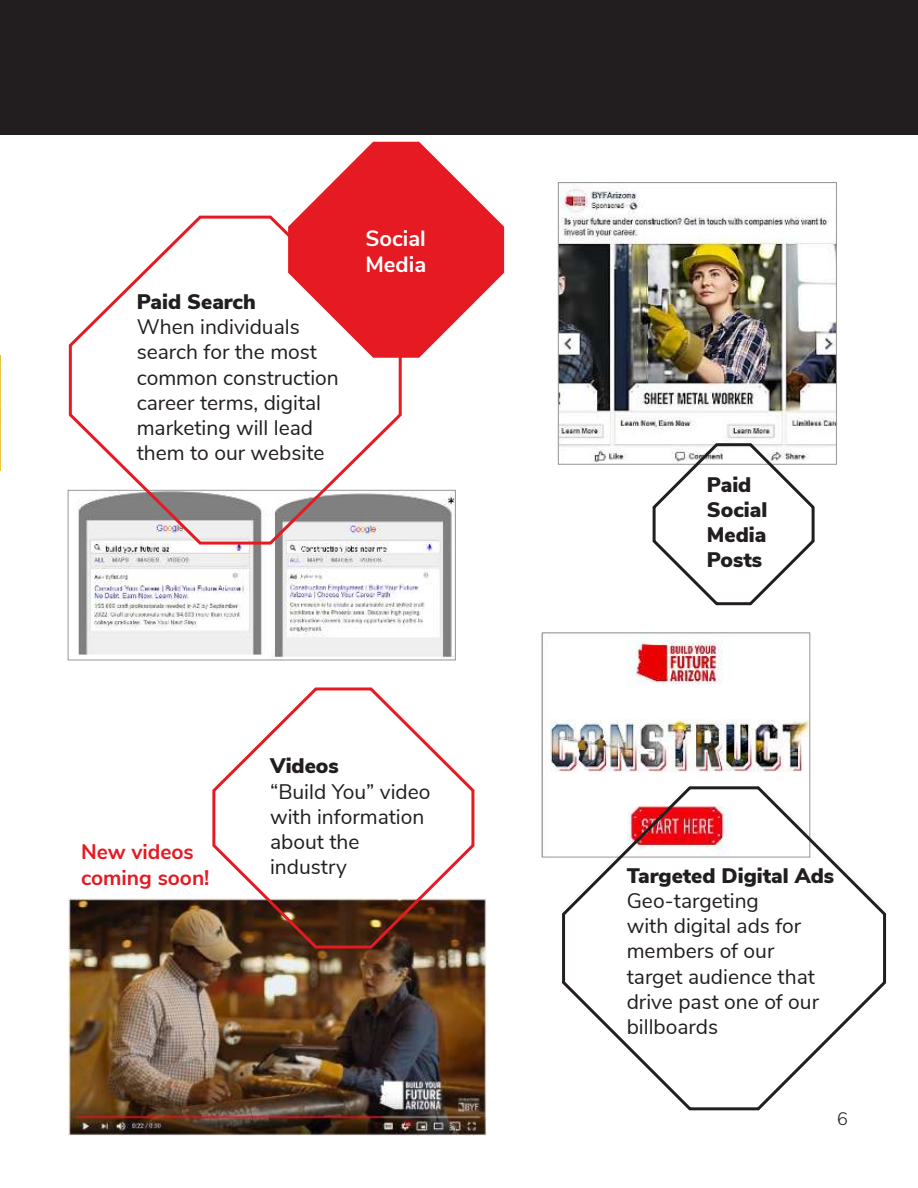
<style>
.page{position:relative;width:918px;height:1188px;background:#fff}
.page>*{position:absolute;margin:0;border:0;box-sizing:border-box;transform-origin:0 0}
.t1{font:700 22.05px/26.4px "Nunito Sans";color:#fff}
.t2{font:21px/25.2px "Nunito Sans";color:#221e20}
.t3{font:900 21px/25.2px "Nunito Sans";color:#221e20}
.t4{font:700 21px/25.2px "Nunito Sans";color:#e51a22}
.t5{font:300 18px "Nunito Sans";color:#231f20}
</style>
<div class="page">
<img style="left:0;top:355px;width:1px;height:116px">
<img style="left:550px;top:633px;width:261px;height:151px">
<div style="left:542px;top:633px;width:268px;height:224px;border:1px solid #939598"></div>
<div style="left:0;top:0;width:918px;height:135px;background:#221e20"></div>
<img style="left:68px;top:898px;width:419px;height:238px">
<img style="left:78px;top:492px;width:376px;height:166px">
<div style="left:68px;top:490px;width:388px;height:170px;border:1px solid #939598"></div>
<img style="left:560px;top:184px;width:275px;height:278px">
<div style="left:558px;top:182px;width:279px;height:282px;border:1px solid #939598"></div>
<svg style="left:67px;top:215px;width:336px;height:331px"></svg>
<svg style="left:651px;top:440px;width:165px;height:166px"></svg>
<svg style="left:211px;top:687px;width:265px;height:263px"></svg>
<svg style="left:561px;top:784px;width:326px;height:327px"></svg>
<svg style="left:288px;top:142px;width:216px;height:216px;fill:#e51a22"></svg>
<p class="t3" style="left:137px;top:291px;width:121px">Paid Search</p>
<p class="t2" style="left:137px;top:315px;width:204px">When individuals search for the most common construction career terms, digital marketing will lead them to our website</p>
<p class="t1" style="left:365px;top:226px;width:62px">Social<br>Media</p>
<p class="t4" style="left:81px;top:840px;width:130px">New videos coming soon!</p>
<p class="t3" style="left:270px;top:753px;width:70px">Videos</p>
<p class="t2" style="left:270px;top:779px;width:162px">“Build You” video with information about the industry</p>
<p class="t3" style="left:707px;top:473px;width:62px">Paid<br>Social<br>Media<br>Posts</p>
<p class="t3" style="left:627px;top:862px;width:209px">Targeted Digital Ads</p>
<p class="t2" style="left:627px;top:889px;width:194px">Geo-targeting<br>with digital ads for members of our target audience that drive past one of our billboards</p>
<p class="t5" style="left:837px;top:1112px;width:12px">6</p>
</div>
